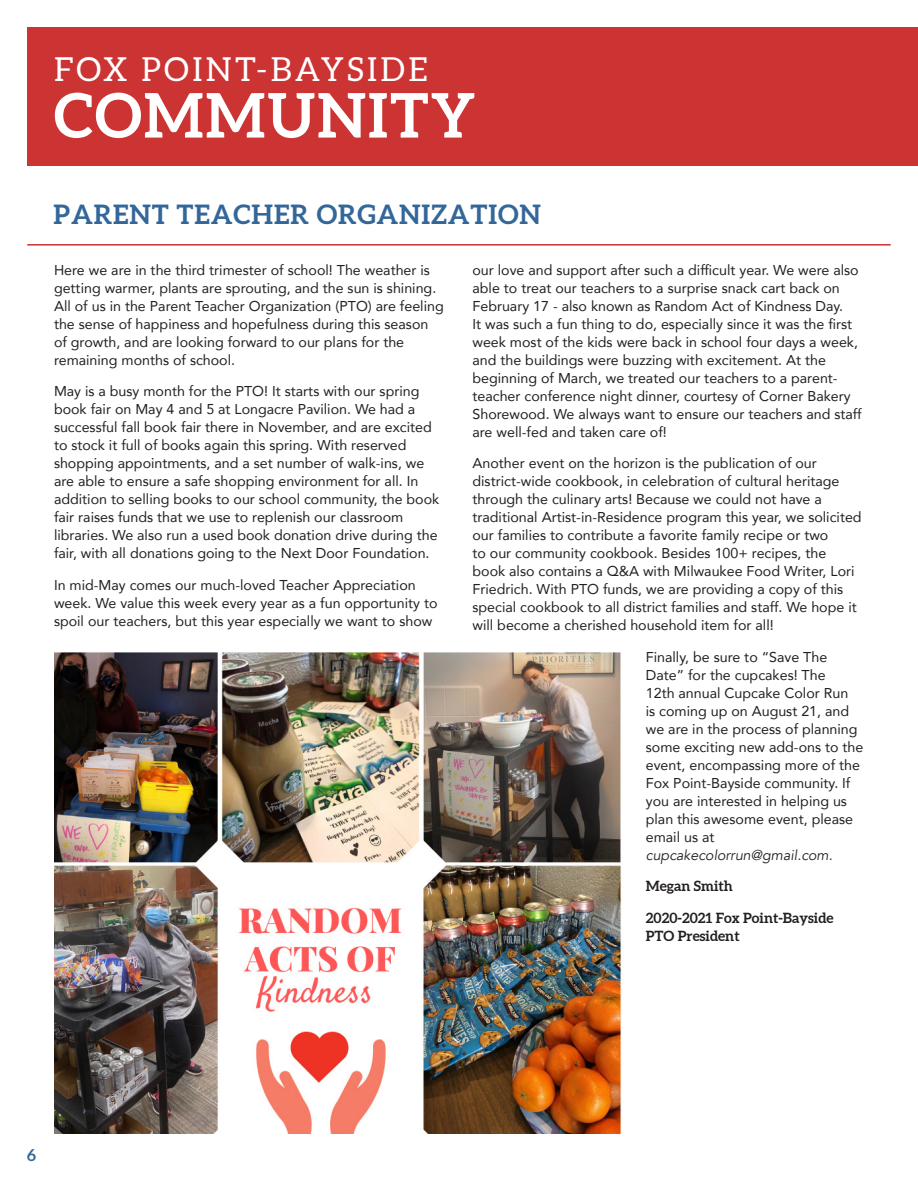
<style>
.page{position:relative;width:918px;height:1188px;background:#fff}
.page>*{position:absolute;margin:0;border:0;box-sizing:border-box;transform-origin:0 0}
.Paragraph_Texts{font:700 61.5px "Aleo";letter-spacing:.03em;color:#fff}
.Paragraph_Texts-2{font:33px "Aleo";letter-spacing:.1em;color:#fff}
.Paragraph_Texts-3{font:700 27px "Aleo";letter-spacing:.03em;color:#369}
.t1{font:700 16.5px "Aleo";color:#369}
.Paragraph_Texts-4{font:14.25px/18px "Avenir";color:#231f20}
.Paragraph_Texts-5{font:700 14.25px/18px "Aleo";color:#231f20}
.s1{font-style:italic}
</style>
<div class="page">
<div style="left:27px;top:27px;width:891px;height:138px;background:#c33"></div>
<hr style="left:28px;top:244px;width:862px;height:2px;background:#c33">
<img style="left:54px;top:652px;width:568px;height:482px">
<p class="Paragraph_Texts-2" style="left:54px;top:50px;width:375px">FOX POINT-BAYSIDE</p>
<p class="Paragraph_Texts" style="left:54px;top:78px;width:423px">COMMUNITY</p>
<p class="Paragraph_Texts-3" style="left:54px;top:198px;width:489px">PARENT TEACHER ORGANIZATION</p>
<p class="Paragraph_Texts-4" style="left:54px;top:260px;width:391px">Here we are in the third trimester of school! The weather is getting warmer, plants are sprouting, and the sun is shining.<br>All of us in the Parent Teacher Organization (PTO) are feeling the sense of happiness and hopefulness during this season of growth, and are looking forward to our plans for the remaining months of school.</p>
<p class="Paragraph_Texts-4" style="left:54px;top:382px;width:387px">May is a busy month for the PTO! It starts with our spring book fair on May 4 and 5 at Longacre Pavilion. We had a successful fall book fair there in November, and are excited to stock it full of books again this spring. With reserved shopping appointments, and a set number of walk-ins, we are able to ensure a safe shopping environment for all. In addition to selling books to our school community, the book fair raises funds that we use to replenish our classroom libraries. We also run a used book donation drive during the fair, with all donations going to the Next Door Foundation.</p>
<p class="Paragraph_Texts-4" style="left:54px;top:575px;width:385px">In mid-May comes our much-loved Teacher Appreciation week. We value this week every year as a fun opportunity to spoil our teachers, but this year especially we want to show</p>
<p class="Paragraph_Texts-4" style="left:472px;top:260px;width:391px">our love and support after such a difficult year. We were also able to treat our teachers to a surprise snack cart back on February 17 - also known as Random Act of Kindness Day.<br>It was such a fun thing to do, especially since it was the first week most of the kids were back in school four days a week, and the buildings were buzzing with excitement. At the beginning of March, we treated our teachers to a parent&shy;teacher conference night dinner, courtesy of Corner Bakery Shorewood. We always want to ensure our teachers and staff are well-fed and taken care of!</p>
<p class="Paragraph_Texts-4" style="left:472px;top:454px;width:391px">Another event on the horizon is the publication of our district-wide cookbook, in celebration of cultural heritage through the culinary arts! Because we could not have a traditional Artist-in-Residence program this year, we solicited our families to contribute a favorite family recipe or two<br>to our community cookbook. Besides 100+ recipes, the book also contains a Q&amp;A with Milwaukee Food Writer, Lori Friedrich. With PTO funds, we are providing a copy of this special cookbook to all district families and staff. We hope it will become a cherished household item for all!</p>
<p class="Paragraph_Texts-4" style="left:646px;top:647px;width:219px">Finally, be sure to “Save The<br>Date” for the cupcakes! The<br>12th annual Cupcake Color Run<br>is coming up on August 21, and we are in the process of planning some exciting new add-ons to the event, encompassing more of the<br>Fox Point-Bayside community. If you are interested in helping us plan this awesome event, please email us at <span class="s1">cupcakecolorrun@gmail.com.</span></p>
<p class="Paragraph_Texts-5" style="left:646px;top:878px;width:89px">Megan Smith</p>
<p class="Paragraph_Texts-5" style="left:646px;top:909px;width:189px">2020-2021 Fox Point-Bayside<br>PTO President</p>
<p class="t1" style="left:27px;top:1145px;width:10px">6</p>
</div>
